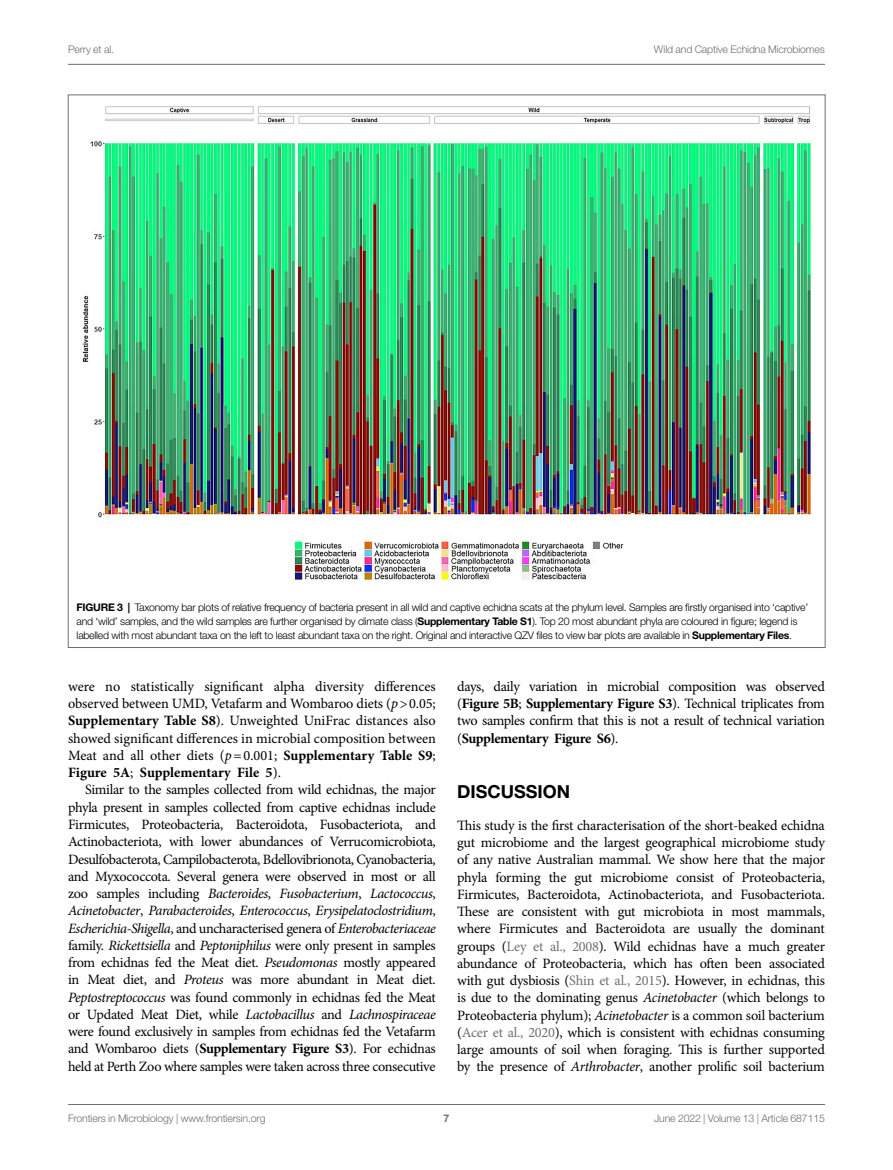
<style>
.page{position:relative;width:893px;height:1170px;background:#fff}
.page>*{position:absolute;margin:0;border:0;box-sizing:border-box;transform-origin:0 0}
.HEAD_1{font:700 18px "Helvetica Neue LT Std";color:#000}
.TEXT{font:14.25px/17.2px "Minion Pro";letter-spacing:-.025em;color:#000;text-align:justify}
.TEXT_FLUSH{font:14.25px/17.2px "Minion Pro";letter-spacing:-.01em;color:#000;text-align:justify}
.FIG_LEG{font:300 10.5px/14.2px "Helvetica Neue LT Std";letter-spacing:-.025em;color:#000}
.t1{font:300 10.5px "Helvetica Neue LT Std";letter-spacing:-.015em;color:#6d6e71}
.t2{font:700 10.5px "Helvetica Neue LT Std";color:#6d6e71}
.s1{font-weight:700}
.s2{font-style:italic}
.s3{color:#6d6e71}
</style>
<div class="page">
<hr style="left:68px;top:64px;width:757px;height:1px;background:#6d6e71">
<hr style="left:68px;top:1104px;width:757px;height:1px;background:#6d6e71">
<img style="left:82px;top:106px;width:730px;height:475px">
<p class="t1" style="left:68px;top:42px;width:48px">Perry et al.</p>
<p class="t1" style="left:654px;top:42px;width:172px">Wild and Captive Echidna Microbiomes</p>
<p class="FIG_LEG" style="left:77px;top:599px;width:733px"><span class="s1">FIGURE 3 |</span> Taxonomy bar plots of relative frequency of bacteria present in all wild and captive echidna scats at the phylum level. Samples are firstly organised into ‘captive’ and ‘wild’ samples, and the wild samples are further organised by climate class (<span class="s1">Supplementary Table S1</span>). Top 20 most abundant phyla are coloured in figure; legend is labelled with most abundant taxa on the left to least abundant taxa on the right. Original and interactive QZV files to view bar plots are available in <span class="s1">Supplementary Files</span>.</p>
<p class="TEXT_FLUSH" style="left:68px;top:677px;width:369px">were no statistically significant alpha diversity differences observed between UMD, Vetafarm and Wombaroo diets (<span class="s2">p</span>&gt;0.05; <span class="s1">Supplementary Table S8</span>). Unweighted UniFrac distances also showed significant differences in microbial composition between Meat and all other diets (<span class="s2">p</span>=0.001; <span class="s1">Supplementary Table S9</span>; <span class="s1">Figure 5A</span>; <span class="s1">Supplementary File 5</span>).</p>
<p class="TEXT" style="left:68px;top:781px;width:369px;text-indent:17px">Similar to the samples collected from wild echidnas, the major phyla present in samples collected from captive echidnas include Firmicutes, Proteobacteria, Bacteroidota, Fusobacteriota, and Actinobacteriota, with lower abundances of Verrucomicrobiota, Desulfobacterota, Campilobacterota, Bdellovibrionota, Cyanobacteria, and Myxococcota. Several genera were observed in most or all zoo samples including <span class="s2">Bacteroides</span>, <span class="s2">Fusobacterium</span>, <span class="s2">Lactococcus</span>, <span class="s2">Acinetobacter</span>, <span class="s2">Parabacteroides</span>, <span class="s2">Enterococcus</span>, <span class="s2">Erysipelatoclostridium</span>, <span class="s2">Escherichia-Shigella</span>, and uncharacterised genera of <span class="s2">Enterobacteriaceae </span>family. <span class="s2">Rickettsiella</span> and <span class="s2">Peptoniphilus</span> were only present in samples from echidnas fed the Meat diet. <span class="s2">Pseudomonas</span> mostly appeared in Meat diet, and <span class="s2">Proteus</span> was more abundant in Meat diet.<br><span class="s2">Peptostreptococcus</span> was found commonly in echidnas fed the Meat or Updated Meat Diet, while <span class="s2">Lactobacillus</span> and <span class="s2">Lachnospiraceae </span>were found exclusively in samples from echidnas fed the Vetafarm and Wombaroo diets (<span class="s1">Supplementary Figure S3</span>). For echidnas held at Perth Zoo where samples were taken across three consecutive</p>
<p class="TEXT" style="left:457px;top:677px;width:369px">days, daily variation in microbial composition was observed (<span class="s1">Figure 5B</span>; <span class="s1">Supplementary Figure S3</span>). Technical triplicates from two samples confirm that this is not a result of technical variation (<span class="s1">Supplementary Figure S6</span>).</p>
<p class="HEAD_1" style="left:457px;top:780px;width:115px">DISCUSSION</p>
<p class="TEXT_FLUSH" style="left:457px;top:816px;width:369px">This study is the first characterisation of the short-beaked echidna gut microbiome and the largest geographical microbiome study of any native Australian mammal. We show here that the major phyla forming the gut microbiome consist of Proteobacteria, Firmicutes, Bacteroidota, Actinobacteriota, and Fusobacteriota.<br>These are consistent with gut microbiota in most mammals, where Firmicutes and Bacteroidota are usually the dominant groups (<span class="s3">Ley et al., 2008</span>). Wild echidnas have a much greater abundance of Proteobacteria, which has often been associated with gut dysbiosis (<span class="s3">Shin et al., 2015</span>). However, in echidnas, this is due to the dominating genus <span class="s2">Acinetobacter</span> (which belongs to Proteobacteria phylum); <span class="s2">Acinetobacter</span> is a common soil bacterium (<span class="s3">Acer et al., 2020</span>), which is consistent with echidnas consuming large amounts of soil when foraging. This is further supported by the presence of <span class="s2">Arthrobacter</span>, another prolific soil bacterium</p>
<p class="t1" style="left:68px;top:1111px;width:199px">Frontiers in Microbiology | www.frontiersin.org</p>
<p class="t2" style="left:444px;top:1111px;width:7px">7</p>
<p class="t1" style="left:654px;top:1111px;width:172px">June 2022 | Volume 13 | Article 687115</p>
</div>
